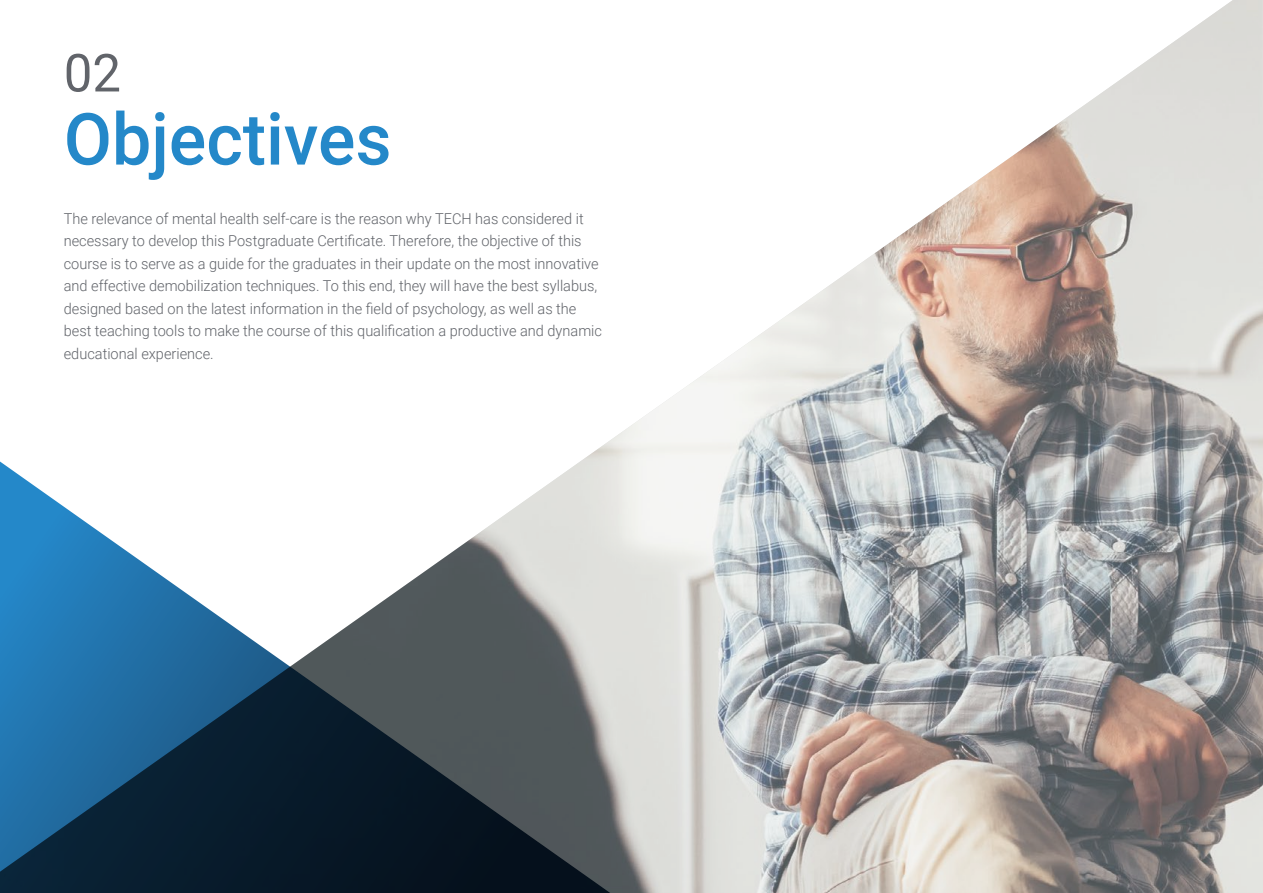
<style>
.page{position:relative;width:1263px;height:893px;background:#fff}
.page>*{position:absolute;margin:0;border:0;box-sizing:border-box;transform-origin:0 0}
.t1{font:500 72px "Roboto";color:#2488c9}
.t2{font:52.5px "Roboto";color:#61646a}
.t3{font:300 15px/22.5px "Roboto";color:#61646a}
</style>
<div class="page">
<img style="left:602px;top:0;width:661px;height:893px">
<svg style="left:0;top:446px;width:640px;height:447px"></svg>
<h2 class="t2" style="left:64px;top:36px;width:59px">02</h2>
<h1 class="t1" style="left:64px;top:89px;width:329px">Objectives</h1>
<p class="t3" style="left:64px;top:207px;width:540px">The relevance of mental health self-care is the reason why TECH has considered it necessary to develop this Postgraduate Certificate. Therefore, the objective of this course is to serve as a guide for the graduates in their update on the most innovative and effective demobilization techniques. To this end, they will have the best syllabus, designed based on the latest information in the field of psychology, as well as the best teaching tools to make the course of this qualification a productive and dynamic educational experience.</p>
</div>
